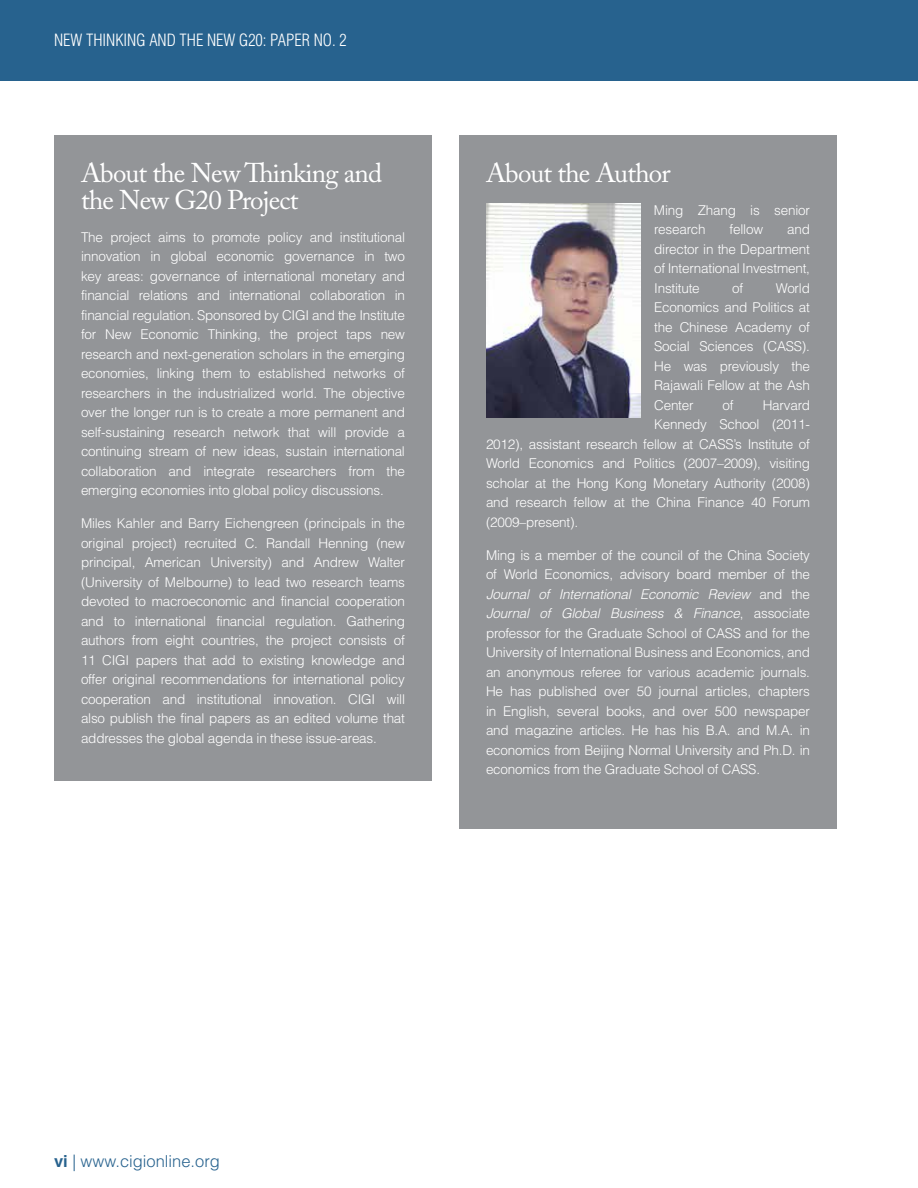
<style>
.page{position:relative;width:918px;height:1188px;background:#fff}
.page>*{position:absolute;margin:0;border:0;box-sizing:border-box;transform-origin:0 0}
.t1{font:27px/27px "Adobe Caslon Pro";letter-spacing:-.03em;color:#fff}
.t2{font:300 condensed 16.5px "Helvetica LT Std";color:#fff}
.t3{font:300 16.5px "Helvetica LT Std";color:#27628e}
.t4{font:300 13.5px/19.5px "Helvetica LT Std";letter-spacing:-.015em;color:#fff;text-align:justify}
.s1{font-style:italic}
.s2{font-weight:700}
</style>
<div class="page">
<div style="left:0;top:0;width:918px;height:81px;background:#27628e"></div>
<div style="left:459px;top:135px;width:378px;height:693px;background:#939598"></div>
<img style="left:486px;top:203px;width:155px;height:214px">
<div style="left:54px;top:135px;width:378px;height:646px;background:#939598"></div>
<p class="t2" style="left:54px;top:30px;width:294px">NEW THINKING AND THE NEW G20: PAPER NO. 2</p>
<h1 class="t1" style="left:81px;top:159px;width:303px">About the New Thinking and the New G20 Project</h1>
<p class="t4" style="left:81px;top:227px;width:326px">The project aims to promote policy and institutional innovation in global economic governance in two key areas: governance of international monetary and financial relations and international collaboration in financial regulation. Sponsored by CIGI and the Institute for New Economic Thinking, the project taps new research and next-generation scholars in the emerging economies, linking them to established networks of researchers in the industrialized world. The objective over the longer run is to create a more permanent and self-sustaining research network that will provide a continuing stream of new ideas, sustain international collaboration and integrate researchers from the emerging economies into global policy discussions.</p>
<p class="t4" style="left:81px;top:514px;width:326px">Miles Kahler and Barry Eichengreen (principals in the original project) recruited C. Randall Henning (new principal, American University) and Andrew Walter (University of Melbourne) to lead two research teams devoted to macroeconomic and financial cooperation and to international financial regulation. Gathering authors from eight countries, the project consists of 11 CIGI papers that add to existing knowledge and offer original recommendations for international policy cooperation and institutional innovation. CIGI will also publish the final papers as an edited volume that addresses the global agenda in these issue-areas.</p>
<h1 class="t1" style="left:486px;top:159px;width:186px">About the Author</h1>
<p class="t4" style="left:654px;top:200px;width:158px">Ming Zhang is senior research</p>
<p class="t4" style="left:730px;top:220px;width:35px">fellow</p>
<p class="t4" style="left:654px;top:220px;width:157px;text-indent:133px">and director in the Department of International Investment, Institute</p>
<p class="t4" style="left:732px;top:278px;width:13px">of</p>
<p class="t4" style="left:654px;top:278px;width:157px;text-indent:122px">World Economics and Politics at the Chinese Academy of Social Sciences (CASS).<br>He was previously the Rajawali Fellow at the Ash Center</p>
<p class="t4" style="left:723px;top:395px;width:13px">of</p>
<p class="t4" style="left:763px;top:395px;width:49px">Harvard</p>
<p class="t4" style="left:654px;top:415px;width:157px">Kennedy School (2011-</p>
<p class="t4" style="left:486px;top:434px;width:326px">2012), assistant research fellow at CASS’s Institute of</p>
<p class="t4" style="left:486px;top:454px;width:326px">World Economics and Politics (2007–2009), visiting</p>
<p class="t4" style="left:486px;top:473px;width:325px">scholar at the Hong Kong Monetary Authority (2008)</p>
<p class="t4" style="left:486px;top:493px;width:326px">and research fellow at the China Finance 40 Forum</p>
<p class="t4" style="left:486px;top:512px;width:94px">(2009–present).</p>
<p class="t4" style="left:486px;top:545px;width:326px">Ming is a member of the council of the China Society of World Economics, advisory board member of the <span class="s1">Journal of International Economic Review</span> and the <span class="s1">Journal of Global Business &amp; Finance</span>, associate professor for the Graduate School of CASS and for the University of International Business and Economics, and an anonymous referee for various academic journals.<br>He has published over 50 journal articles, chapters in English, several books, and over 500 newspaper and magazine articles. He has his B.A. and M.A. in economics from Beijing Normal University and Ph.D. in economics from the Graduate School of CASS.</p>
<p class="t3" style="left:54px;top:1151px;width:167px"><span class="s2">vi</span> | www.cigionline.org</p>
</div>
